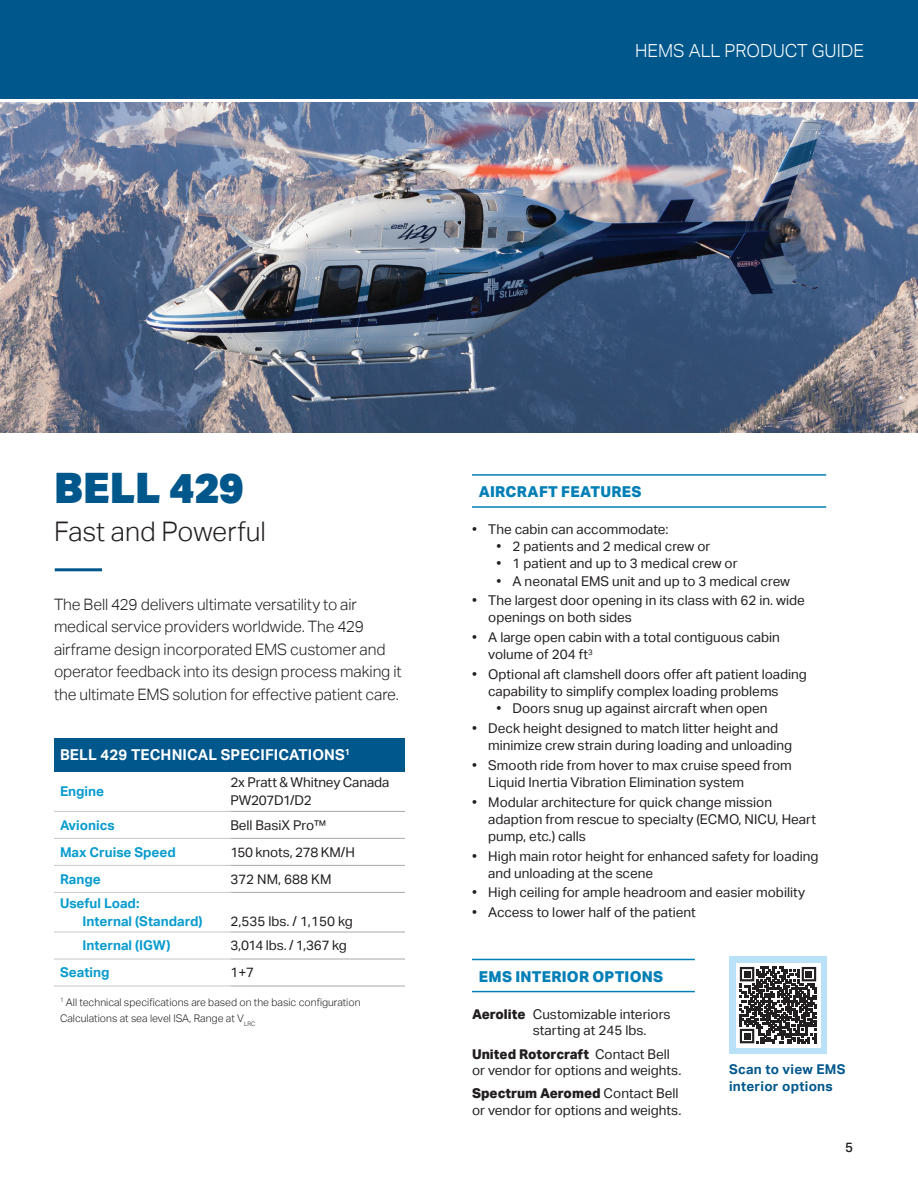
<style>
.page{position:relative;width:918px;height:1188px;background:#fff}
.page>*{position:absolute;margin:0;border:0;box-sizing:border-box;transform-origin:0 0}
.t1{font:900 42px "Aktiv Grotesk";color:#00578c}
.t2{font:300 27px "Aktiv Grotesk";color:#231f20}
.t3{font:300 18px "Aktiv Grotesk";color:#fff}
.t4{font:300 15.75px/22.5px "Aktiv Grotesk";letter-spacing:-.01em;color:#231f20}
.t5{font:800 15px "Aktiv Grotesk";letter-spacing:.015em;color:#007fb6}
.t6{font:700 15px "Aktiv Grotesk";letter-spacing:.01em;color:#fff}
.t7{font:13.5px/17.1px "Aktiv Grotesk";color:#231f20}
.t8{font:700 13.5px/18px "Aktiv Grotesk";color:#089cce}
.t9{font:700 13.5px/16px "Aktiv Grotesk";letter-spacing:.02em;color:#00578c}
.t10{font:13.5px "Aktiv Grotesk";letter-spacing:-.02em;color:#231f20}
.t11{font:500 13.5px "Aktiv Grotesk";color:#231f20}
.t12{font:300 10.5px/16.5px "Aktiv Grotesk";color:#231f20}
.s1{font-weight:800}
</style>
<div class="page">
<img style="left:0;top:102px;width:918px;height:330px">
<div style="left:0;top:0;width:918px;height:99px;background:#00578c"></div>
<hr style="left:472px;top:959px;width:223px;height:1px;background:#007fb6">
<hr style="left:472px;top:991px;width:223px;height:1px;background:#007fb6">
<hr style="left:55px;top:568px;width:47px;height:3px;background:#00578c">
<hr style="left:472px;top:474px;width:354px;height:2px;background:#007fb6">
<hr style="left:472px;top:506px;width:354px;height:2px;background:#007fb6">
<div style="left:54px;top:738px;width:351px;height:34px;background:#00578c"></div>
<svg style="left:230px;top:837px;width:175px;height:149px"></svg>
<hr style="left:54px;top:811px;width:176px;height:1px;background:#c7c8ca">
<hr style="left:54px;top:838px;width:176px;height:1px;background:#c7c8ca">
<hr style="left:54px;top:865px;width:176px;height:1px;background:#c7c8ca">
<hr style="left:54px;top:892px;width:176px;height:1px;background:#c7c8ca">
<hr style="left:54px;top:932px;width:176px;height:1px;background:#c7c8ca">
<hr style="left:54px;top:959px;width:176px;height:1px;background:#c7c8ca">
<hr style="left:54px;top:986px;width:176px;height:1px;background:#c7c8ca">
<hr style="left:230px;top:811px;width:175px;height:1px;background:#a8a9ad">
<hr style="left:230px;top:838px;width:175px;height:1px;background:#a8a9ad">
<hr style="left:230px;top:865px;width:175px;height:1px;background:#a8a9ad">
<hr style="left:230px;top:892px;width:175px;height:1px;background:#a8a9ad">
<hr style="left:230px;top:932px;width:175px;height:1px;background:#a8a9ad">
<hr style="left:230px;top:959px;width:175px;height:1px;background:#a8a9ad">
<hr style="left:230px;top:986px;width:175px;height:1px;background:#a8a9ad">
<div style="left:729px;top:956px;width:98px;height:98px;background:#b9e2f8"></div>
<svg style="left:736px;top:963px;width:84px;height:84px"></svg>
<svg style="left:740px;top:967px;width:76px;height:76px"></svg>
<h3 class="t3" style="left:635px;top:40px;width:230px">HEMS ALL PRODUCT GUIDE</h3>
<h1 class="t1" style="left:54px;top:460px;width:192px">BELL 429</h1>
<h2 class="t2" style="left:54px;top:516px;width:214px">Fast and Powerful</h2>
<p class="t4" style="left:54px;top:593px;width:349px">The Bell 429 delivers ultimate versatility to air medical service providers worldwide. The 429 airframe design incorporated EMS customer and operator feedback into its design process making it the ultimate EMS solution for effective patient care.</p>
<p class="t6" style="left:60px;top:746px;width:292px">BELL 429 TECHNICAL SPECIFICATIONS<sup>1</sup></p>
<p class="t8" style="left:60px;top:783px;width:46px">Engine</p>
<p class="t7" style="left:230px;top:774px;width:161px;line-height:18px">2x Pratt &amp; Whitney Canada<br>PW207D1/D2</p>
<p class="t8" style="left:60px;top:816px;width:56px">Avionics</p>
<p class="t7" style="left:230px;top:816px;width:98px">Bell BasiX Pro™</p>
<p class="t8" style="left:60px;top:843px;width:117px">Max Cruise Speed</p>
<p class="t7" style="left:230px;top:843px;width:126px">150 knots, 278 KM/H</p>
<p class="t8" style="left:60px;top:870px;width:42px">Range</p>
<p class="t7" style="left:230px;top:870px;width:103px">372 NM, 688 KM</p>
<p class="t8" style="left:83px;top:894px;width:121px;text-indent:-23px">Useful Load:<br>Internal (Standard)</p>
<p class="t7" style="left:230px;top:913px;width:124px">2,535 lbs. / 1,150 kg</p>
<p class="t8" style="left:83px;top:937px;width:89px">Internal (IGW)</p>
<p class="t10" style="left:230px;top:938px;width:118px">3,014 lbs. / 1,367 kg</p>
<p class="t8" style="left:60px;top:964px;width:51px">Seating</p>
<p class="t7" style="left:230px;top:964px;width:25px">1+7</p>
<p class="t12" style="left:60px;top:994px;width:302px"><sup>1</sup> All technical specifications are based on the basic configuration<br>Calculations at sea level ISA, Range at V<sub>LRC</sub></p>
<p class="t5" style="left:479px;top:483px;width:164px">AIRCRAFT FEATURES</p>
<p class="t7" style="left:472px;top:521px;width:198px">• The cabin can accommodate:</p>
<p class="t7" style="left:496px;top:538px;width:216px">• 2 patients and 2 medical crew or</p>
<p class="t7" style="left:496px;top:555px;width:243px">• 1 patient and up to 3 medical crew or</p>
<p class="t7" style="left:496px;top:572px;width:295px">• A neonatal EMS unit and up to 3 medical crew</p>
<p class="t7" style="left:488px;top:592px;width:318px;text-indent:-16px">• The largest door opening in its class with 62 in. wide openings on both sides</p>
<p class="t7" style="left:488px;top:629px;width:293px;text-indent:-16px">• A large open cabin with a total contiguous cabin volume of 204 ft<sup>3</sup></p>
<p class="t7" style="left:488px;top:666px;width:320px;text-indent:-16px">• Optional aft clamshell doors offer aft patient loading capability to simplify complex loading problems</p>
<p class="t7" style="left:496px;top:700px;width:273px">• Doors snug up against aircraft when open</p>
<p class="t7" style="left:488px;top:720px;width:305px;text-indent:-16px">• Deck height designed to match litter height and minimize crew strain during loading and unloading</p>
<p class="t7" style="left:488px;top:757px;width:305px;text-indent:-16px">• Smooth ride from hover to max cruise speed from<br>Liquid Inertia Vibration Elimination system</p>
<p class="t7" style="left:488px;top:793px;width:329px;text-indent:-16px">• Modular architecture for quick change mission adaption from rescue to specialty (ECMO, NICU, Heart pump, etc.) calls</p>
<p class="t7" style="left:488px;top:847px;width:332px;text-indent:-16px">• High main rotor height for enhanced safety for loading and unloading at the scene</p>
<p class="t7" style="left:472px;top:884px;width:335px">• High ceiling for ample headroom and easier mobility</p>
<p class="t7" style="left:472px;top:904px;width:225px">• Access to lower half of the patient</p>
<p class="t5" style="left:479px;top:968px;width:186px">EMS INTERIOR OPTIONS</p>
<p class="t7" style="left:533px;top:1006px;width:139px;line-height:16.5px;text-indent:-61px"><span class="s1">Aerolite</span> Customizable interiors starting at 245 lbs.</p>
<p class="t7" style="left:472px;top:1046px;width:211px;line-height:16.5px"><span class="s1">United Rotorcraft</span> Contact Bell or vendor for options and weights.</p>
<p class="t7" style="left:472px;top:1085px;width:211px;line-height:16.5px"><span class="s1">Spectrum Aeromed</span> Contact Bell or vendor for options and weights.</p>
<p class="t9" style="left:729px;top:1062px;width:118px">Scan to view EMS interior options</p>
<p class="t11" style="left:845px;top:1140px;width:9px">5</p>
</div>
